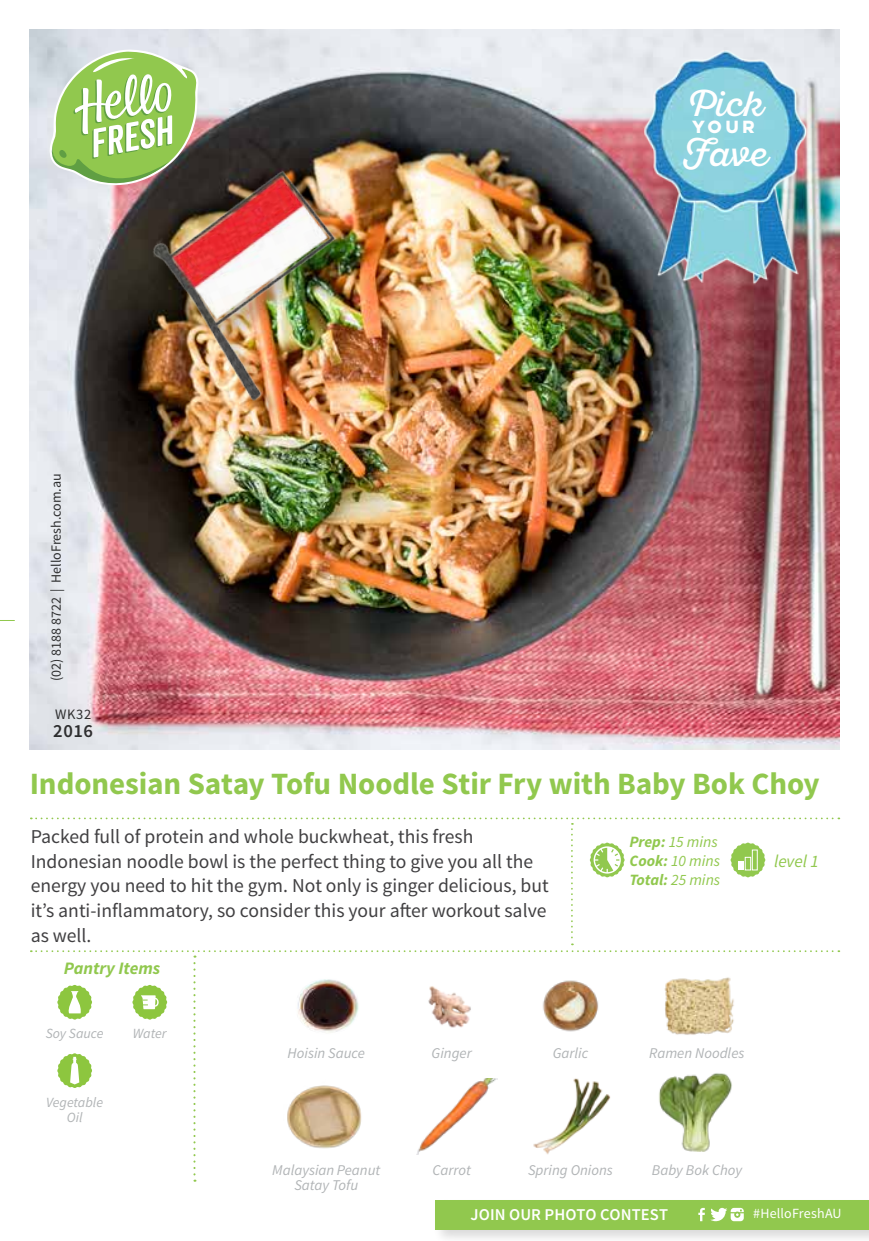
<style>
.page{position:relative;width:869px;height:1241px;background:#fff}
.page>*{position:absolute;margin:0;border:0;box-sizing:border-box;transform-origin:0 0}
.t1{font:35px/49.2px "Sant Elia Script";letter-spacing:.005em;color:#fff}
.t2{font:700 30.97px "Source Sans Pro";letter-spacing:-.005em;color:#91c84e}
.t3{font:19.6px/24.5px "Source Sans Pro";color:#414042}
.t4{font:600 18.55px "Source Sans Pro";color:#000}
.t5{font:italic 700 17.5px "Source Sans Pro";color:#91c84e}
.t6{font:italic 17.5px "Source Sans Pro";color:#91c84e}
.t7{font:600 16.45px "Source Sans Pro";letter-spacing:.005em;color:#fff}
.t8{font:italic 15.75px/18.9px "Source Sans Pro";color:#91c84e}
.t9{font:700 15.75px "Lulo Clean One";color:#fff}
.t10{font:italic 14.88px/14.5px "Source Sans Pro";color:#b1b4b6;text-align:center}
.t11{font:14.53px "Source Sans Pro";color:#000}
.t12{font:14px "Source Sans Pro";color:#000}
.t13{font:italic 14px/14.5px "Source Sans Pro";color:#b1b4b6;text-align:center}
.t14{font:14px "Source Sans Pro";letter-spacing:.01em;color:#fff}
.s1{font-weight:700}
</style>
<div class="page">
<img style="left:30px;top:30px;width:808px;height:719px">
<svg style="left:0;top:620px;width:14px;height:1px"></svg>
<svg style="left:50px;top:50px;width:148px;height:135px"></svg>
<div style="left:432px;top:1197px;width:436px;height:43px;background:#000;opacity:.15"></div>
<div style="left:435px;top:1199px;width:433px;height:29px;background:#91c84e"></div>
<svg style="left:698px;top:1207px;width:6px;height:13px"></svg>
<svg style="left:710px;top:1207px;width:33px;height:13px"></svg>
<svg style="left:31px;top:817px;width:808px;height:364px"></svg>
<img style="left:643px;top:50px;width:171px;height:243px">
<img style="left:139px;top:156px;width:247px;height:264px">
<p class="t12" style="left:47px;top:681px;width:209px;rotate:-90deg">(02) 8188 8722 | HelloFresh.com.au</p>
<p class="t11" style="left:55px;top:705px;width:38px">WK32</p>
<p class="t4" style="left:53px;top:719px;width:41px">2016</p>
<h1 class="t1" style="left:682px;top:80px;width:86px">Pick<br>Fave</h1>
<p class="t9" style="left:691px;top:114px;width:68px">YOUR</p>
<h2 class="t2" style="left:30px;top:763px;width:791px">Indonesian Satay Tofu Noodle Stir Fry with Baby Bok Choy</h2>
<p class="t3" style="left:31px;top:824px;width:519px">Packed full of protein and whole buckwheat, this fresh Indonesian noodle bowl is the perfect thing to give you all the energy you need to hit the gym. Not only is ginger delicious, but it’s anti-inflammatory, so consider this your after workout salve as well.</p>
<p class="t8" style="left:629px;top:832px;width:92px"><span class="s1">Prep:</span> 15 mins<br><span class="s1">Cook:</span> 10 mins<br><span class="s1">Total:</span> 25 mins</p>
<p class="t6" style="left:773px;top:849px;width:46px">level 1</p>
<p class="t5" style="left:64px;top:956px;width:98px">Pantry Items</p>
<p class="t13" style="left:46px;top:1026px;width:59px">Soy Sauce</p>
<p class="t13" style="left:133px;top:1026px;width:35px">Water</p>
<p class="t13" style="left:46px;top:1094px;width:58px">Vegetable<br>Oil</p>
<p class="t10" style="left:287px;top:1045px;width:79px">Hoisin Sauce</p>
<p class="t10" style="left:431px;top:1045px;width:42px">Ginger</p>
<p class="t10" style="left:552px;top:1045px;width:37px">Garlic</p>
<p class="t10" style="left:649px;top:1045px;width:97px">Ramen Noodles</p>
<p class="t10" style="left:272px;top:1162px;width:110px">Malaysian Peanut<br>Satay Tofu</p>
<p class="t10" style="left:432px;top:1162px;width:40px">Carrot</p>
<p class="t10" style="left:527px;top:1162px;width:86px">Spring Onions</p>
<p class="t10" style="left:651px;top:1162px;width:92px">Baby Bok Choy</p>
<p class="t7" style="left:470px;top:1203px;width:199px">JOIN OUR PHOTO CONTEST</p>
<p class="t14" style="left:753px;top:1204px;width:90px">#HelloFreshAU</p>
</div>
